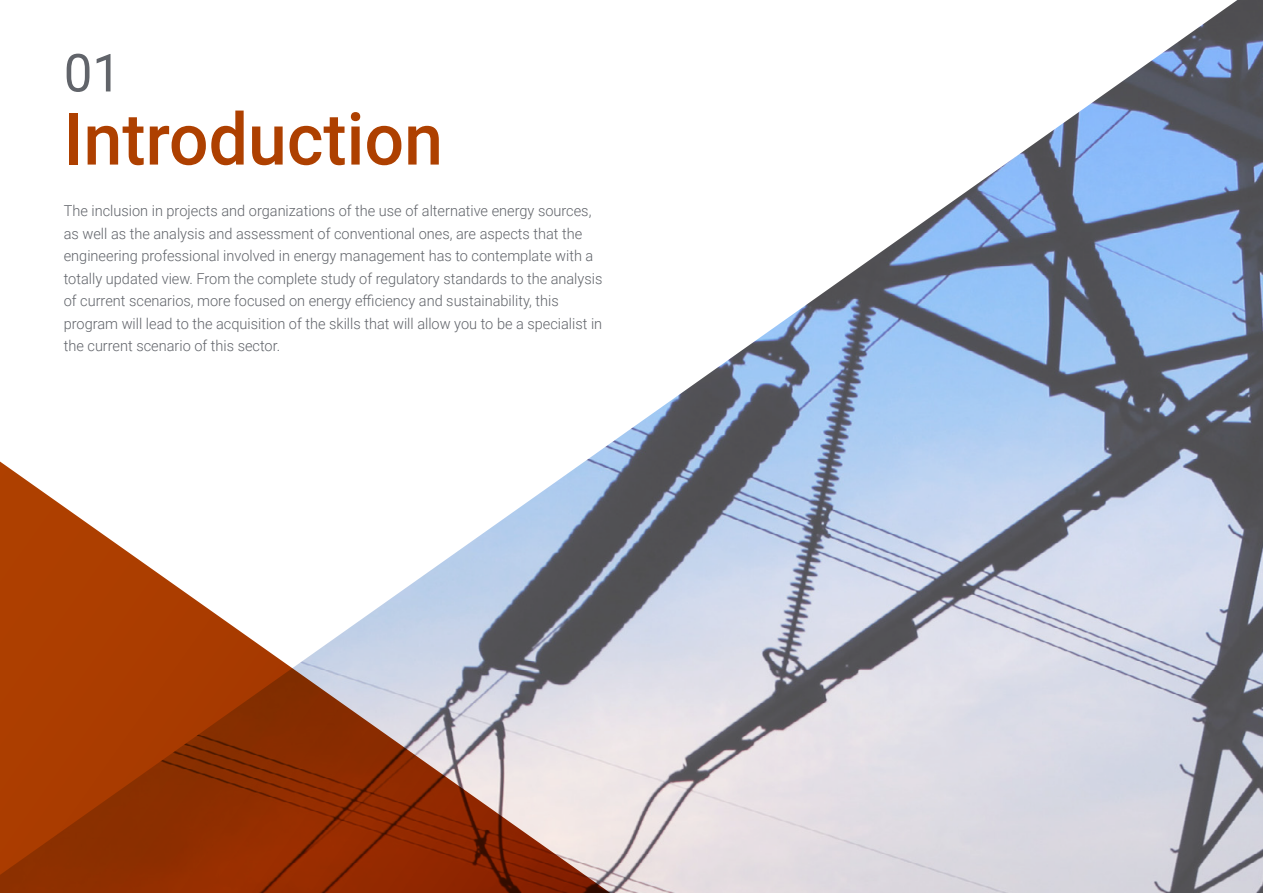
<style>
.page{position:relative;width:1263px;height:893px;background:#fff}
.page>*{position:absolute;margin:0;border:0;box-sizing:border-box;transform-origin:0 0}
.t1{font:500 72px "Roboto";color:#ae4000}
.t2{font:52.5px "Roboto";color:#61646a}
.t3{font:300 15px/22.5px "Roboto";color:#61646a}
</style>
<div class="page">
<img style="left:607px;top:0;width:656px;height:893px">
<svg style="left:0;top:446px;width:640px;height:447px"></svg>
<h2 class="t2" style="left:64px;top:36px;width:59px">01</h2>
<h1 class="t1" style="left:64px;top:89px;width:381px">Introduction</h1>
<p class="t3" style="left:64px;top:199px;width:540px">The inclusion in projects and organizations of the use of alternative energy sources, as well as the analysis and assessment of conventional ones, are aspects that the engineering professional involved in energy management has to contemplate with a totally updated view. From the complete study of regulatory standards to the analysis of current scenarios, more focused on energy efficiency and sustainability, this program will lead to the acquisition of the skills that will allow you to be a specialist in the current scenario of this sector.</p>
</div>
